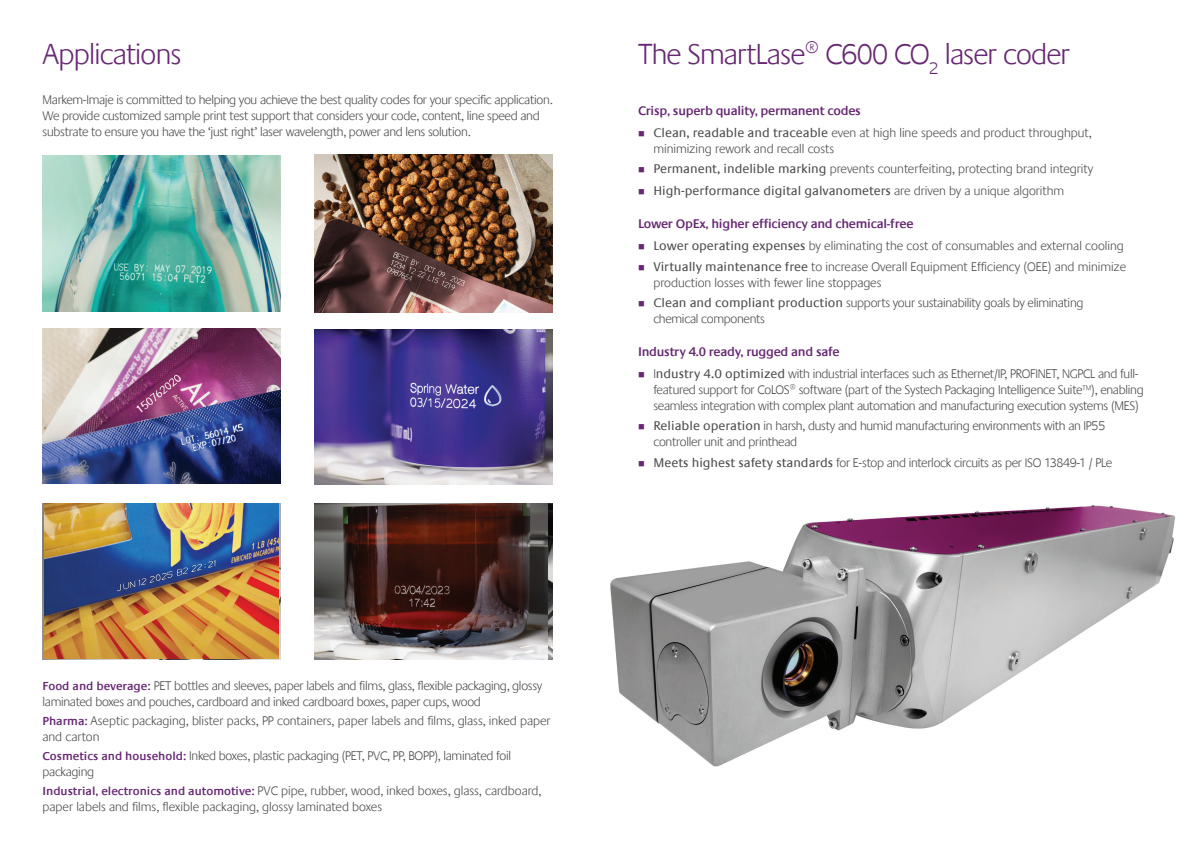
<style>
.page{position:relative;width:1191px;height:842px;background:#fff}
.page>*{position:absolute;margin:0;border:0;box-sizing:border-box;transform-origin:0 0}
.t1{font:300 30px "Praxis LT";letter-spacing:-.025em;color:#672773}
.t2{font:300 30px "Praxis LT";letter-spacing:-.025em;color:#692875}
.t3{font:300 13px/16px "Praxis LT";letter-spacing:-.02em;color:#4b4c4d}
.t4{font:300 13px/16px "Praxis LT";color:#4b4c4d}
.t5{font:600 13px "Praxis LT";letter-spacing:-.02em;color:#672773}
.t6{font:13px "Praxis LT";color:#4b4c4d}
.s1{font-weight:600;font-size:12px;color:#692875}
.s2{color:#672773}
.s3{font-weight:400}
.s4{font-weight:300}
</style>
<div class="page">
<img style="left:610px;top:505px;width:565px;height:262px">
<img style="left:43px;top:156px;width:238px;height:155px">
<img style="left:315px;top:155px;width:238px;height:157px">
<img style="left:43px;top:328px;width:238px;height:156px">
<img style="left:315px;top:329px;width:238px;height:156px">
<img style="left:548px;top:503px;width:5px;height:156px">
<img style="left:45px;top:503px;width:234px;height:156px">
<img style="left:315px;top:503px;width:233px;height:156px">
<h1 class="t2" style="left:43px;top:38px;width:140px">Applications</h1>
<p class="t3" style="left:43px;top:92px;width:512px">Markem-Imaje is committed to helping you achieve the best quality codes for your specific application.<br>We provide customized sample print test support that considers your code, content, line speed and substrate to ensure you have the ‘just right’ laser wavelength, power and lens solution.</p>
<p class="t3" style="left:43px;top:678px;width:501px"><span class="s1">Food and beverage:</span> PET bottles and sleeves, paper labels and films, glass, flexible packaging, glossy laminated boxes and pouches, cardboard and inked cardboard boxes, paper cups, wood</p>
<p class="t4" style="left:43px;top:713px;width:509px"><span class="s1">Pharma:</span> Aseptic packaging, blister packs, PP containers, paper labels and films, glass, inked paper and carton</p>
<p class="t3" style="left:43px;top:748px;width:470px"><span class="s1">Cosmetics and household:</span> Inked boxes, plastic packaging (PET, PVC, PP, BOPP), laminated foil packaging</p>
<p class="t4" style="left:43px;top:783px;width:500px"><span class="s1">Industrial, electronics and automotive:</span> PVC pipe, rubber, wood, inked boxes, glass, cardboard, paper labels and films, flexible packaging, glossy laminated boxes</p>
<h1 class="t1" style="left:638px;top:38px;width:433px">The SmartLase® C600 CO<sub>2</sub> laser coder</h1>
<p class="t5" style="left:638px;top:104px;width:224px">Crisp, superb quality, permanent codes</p>
<p class="t4" style="left:653px;top:125px;width:440px;text-indent:-15px"><span class="s2">■</span> <span class="s3">Clean, readable and traceable</span> even at high line speeds and product throughput, minimizing rework and recall costs</p>
<p class="t4" style="left:638px;top:161px;width:457px"><span class="s2">■</span> <span class="s3">Permanent, indelible marking</span> prevents counterfeiting, protecting brand integrity</p>
<p class="t6" style="left:638px;top:183px;width:428px"><span class="s2">■</span> High-performance digital galvanometers <span class="s4">are driven by a unique algorithm</span></p>
<p class="t5" style="left:638px;top:216px;width:277px">Lower OpEx, higher efficiency and chemical-free</p>
<p class="t4" style="left:638px;top:238px;width:487px"><span class="s2">■</span> <span class="s3">Lower operating expenses</span> by eliminating the cost of consumables and external cooling</p>
<p class="t4" style="left:653px;top:259px;width:474px;text-indent:-15px"><span class="s2">■</span> <span class="s3">Virtually maintenance free</span> to increase Overall Equipment Efficiency (OEE) and minimize production losses with fewer line stoppages</p>
<p class="t3" style="left:653px;top:295px;width:431px;text-indent:-15px"><span class="s2">■</span> <span class="s3">Clean and compliant production</span> supports your sustainability goals by eliminating chemical components</p>
<p class="t5" style="left:638px;top:345px;width:203px">Industry 4.0 ready, rugged and safe</p>
<p class="t3" style="left:653px;top:366px;width:492px;text-indent:-15px"><span class="s2">■</span> I<span class="s3">ndustry 4.0 optimized</span> with industrial interfaces such as Ethernet/IP, PROFINET, NGPCL and full&shy;featured support for CoLOS® software (part of the Systech Packaging Intelligence Suite™), enabling seamless integration with complex plant automation and manufacturing execution systems (MES)</p>
<p class="t3" style="left:653px;top:418px;width:453px;text-indent:-15px"><span class="s2">■</span> <span class="s3">Reliable operation</span> in harsh, dusty and humid manufacturing environments with an IP55 controller unit and printhead</p>
<p class="t3" style="left:638px;top:455px;width:476px"><span class="s2">■</span> <span class="s3">Meets highest safety standards</span> for E-stop and interlock circuits as per ISO 13849-1 / PLe</p>
</div>
